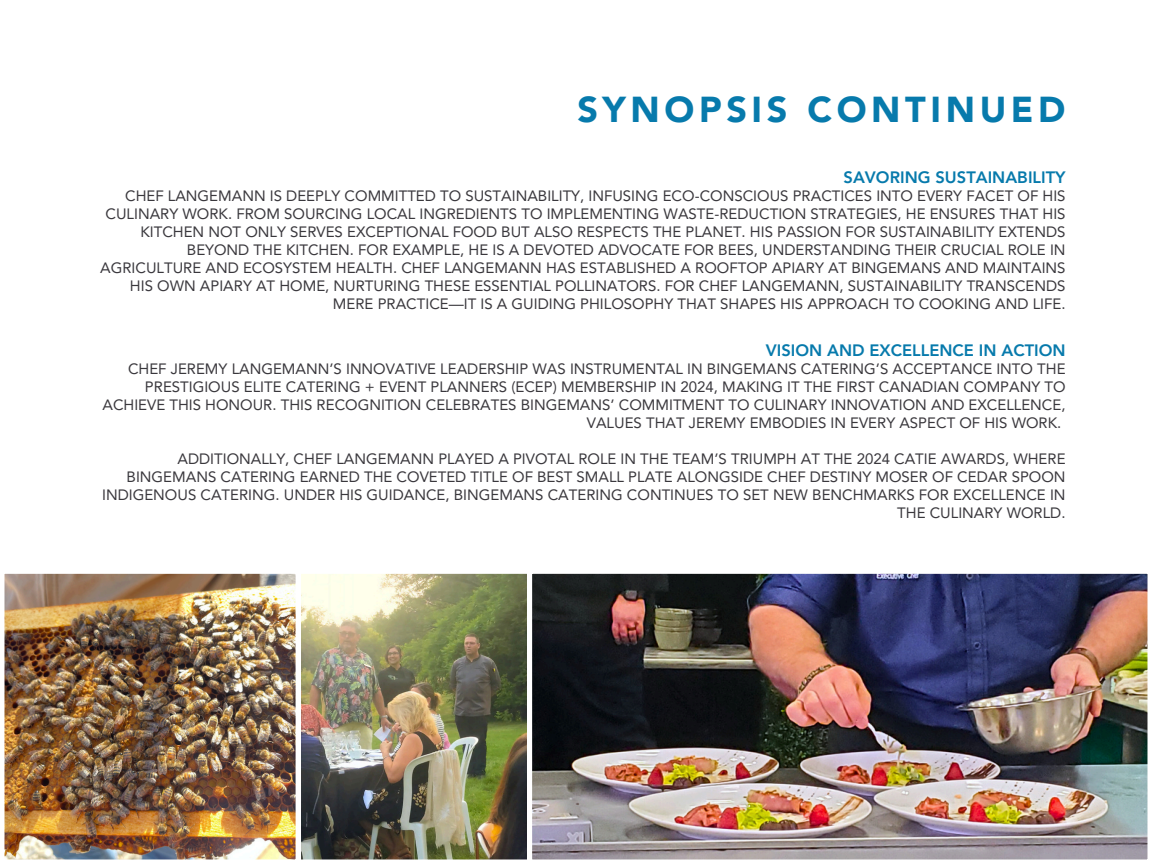
<style>
.page{position:relative;width:1152px;height:864px;background:#fff}
.page>*{position:absolute;margin:0;border:0;box-sizing:border-box;transform-origin:0 0}
.t1{font:900 36px "Avenir LT Pro";letter-spacing:.13em;color:#077aac}
.t2{font:800 16.5px "Avenir LT Pro";color:#077aac}
.t3{font:15px/18px "Avenir LT Pro";color:#3a383d;text-align:right}
</style>
<div class="page">
<img style="left:301px;top:573px;width:226px;height:287px">
<img style="left:4px;top:573px;width:292px;height:287px">
<img style="left:532px;top:573px;width:616px;height:287px">
<h1 class="t1" style="left:577px;top:95px;width:490px">SYNOPSIS CONTINUED</h1>
<p class="t2" style="left:844px;top:171px;width:223px">SAVORING SUSTAINABILITY</p>
<p class="t3" style="left:100px;top:188px;width:967px">CHEF LANGEMANN IS DEEPLY COMMITTED TO SUSTAINABILITY, INFUSING ECO-CONSCIOUS PRACTICES INTO EVERY FACET OF HIS CULINARY WORK. FROM SOURCING LOCAL INGREDIENTS TO IMPLEMENTING WASTE-REDUCTION STRATEGIES, HE ENSURES THAT HIS KITCHEN NOT ONLY SERVES EXCEPTIONAL FOOD BUT ALSO RESPECTS THE PLANET. HIS PASSION FOR SUSTAINABILITY EXTENDS BEYOND THE KITCHEN. FOR EXAMPLE, HE IS A DEVOTED ADVOCATE FOR BEES, UNDERSTANDING THEIR CRUCIAL ROLE IN AGRICULTURE AND ECOSYSTEM HEALTH. CHEF LANGEMANN HAS ESTABLISHED A ROOFTOP APIARY AT BINGEMANS AND MAINTAINS HIS OWN APIARY AT HOME, NURTURING THESE ESSENTIAL POLLINATORS. FOR CHEF LANGEMANN, SUSTAINABILITY TRANSCENDS MERE PRACTICE—IT IS A GUIDING PHILOSOPHY THAT SHAPES HIS APPROACH TO COOKING AND LIFE.</p>
<p class="t2" style="left:766px;top:343px;width:301px">VISION AND EXCELLENCE IN ACTION</p>
<p class="t3" style="left:102px;top:361px;width:965px">CHEF JEREMY LANGEMANN’S INNOVATIVE LEADERSHIP WAS INSTRUMENTAL IN BINGEMANS CATERING’S ACCEPTANCE INTO THE PRESTIGIOUS ELITE CATERING + EVENT PLANNERS (ECEP) MEMBERSHIP IN 2024, MAKING IT THE FIRST CANADIAN COMPANY TO ACHIEVE THIS HONOUR. THIS RECOGNITION CELEBRATES BINGEMANS’ COMMITMENT TO CULINARY INNOVATION AND EXCELLENCE, VALUES THAT JEREMY EMBODIES IN EVERY ASPECT OF HIS WORK.</p>
<p class="t3" style="left:102px;top:451px;width:965px">ADDITIONALLY, CHEF LANGEMANN PLAYED A PIVOTAL ROLE IN THE TEAM’S TRIUMPH AT THE 2024 CATIE AWARDS, WHERE BINGEMANS CATERING EARNED THE COVETED TITLE OF BEST SMALL PLATE ALONGSIDE CHEF DESTINY MOSER OF CEDAR SPOON INDIGENOUS CATERING. UNDER HIS GUIDANCE, BINGEMANS CATERING CONTINUES TO SET NEW BENCHMARKS FOR EXCELLENCE IN THE CULINARY WORLD.</p>
</div>
